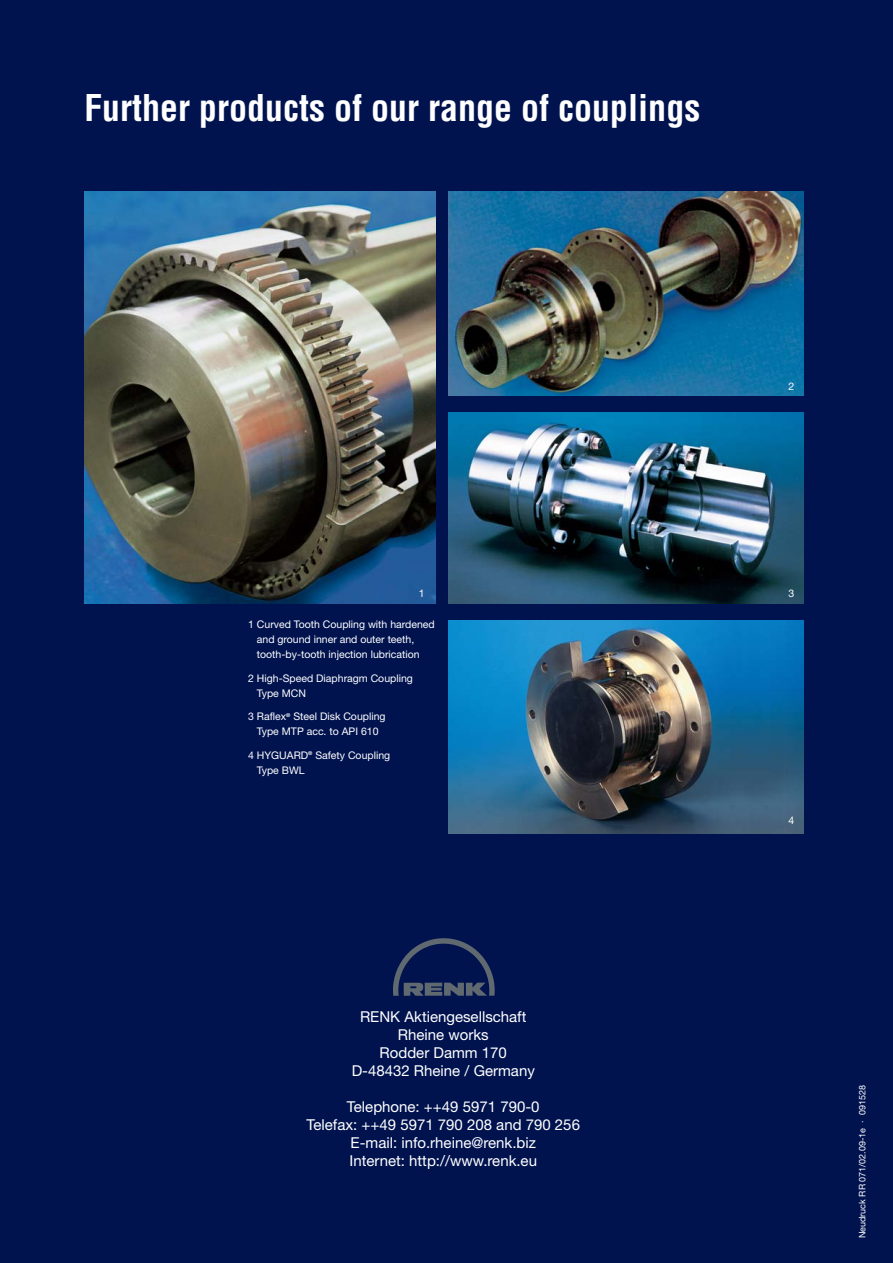
<style>
.page{position:relative;width:893px;height:1263px;background:#fff}
.page>*{position:absolute;margin:0;border:0;box-sizing:border-box;transform-origin:0 0}
.t1{font:700 condensed 36px "Helvetica";color:#fff}
.t2{font:15px/18px "Helvetica Neue";color:#fff;text-align:center}
.t3{font:10.5px/15px "Helvetica Neue";color:#fff}
.t4{font:9px "Helvetica Neue";color:#fff}
</style>
<div class="page">
<div style="left:0;top:0;width:892px;height:1263px;background:#00134f"></div>
<img style="left:85px;top:191px;width:350px;height:413px">
<img style="left:448px;top:191px;width:355px;height:205px">
<img style="left:448px;top:413px;width:355px;height:191px">
<img style="left:448px;top:621px;width:355px;height:212px">
<img style="left:393px;top:938px;width:102px;height:58px">
<h1 class="t1" style="left:84px;top:94px;width:617px">Further products of our range of couplings</h1>
<p class="t3" style="left:788px;top:380px;width:7px">2</p>
<p class="t3" style="left:419px;top:587px;width:7px">1</p>
<p class="t3" style="left:788px;top:587px;width:7px">3</p>
<p class="t3" style="left:257px;top:618px;width:179px;text-indent:-9px">1 Curved Tooth Coupling with hardened and ground inner and outer teeth, tooth-by-tooth injection lubrication</p>
<p class="t3" style="left:257px;top:672px;width:157px;text-indent:-9px">2 High-Speed Diaphragm Coupling<br>Type MCN</p>
<p class="t3" style="left:248px;top:710px;width:139px;text-align:center">3 Raflex<sup>®</sup> Steel Disk Coupling<br>Type MTP acc. to API 610</p>
<p class="t3" style="left:257px;top:749px;width:135px;text-indent:-9px">4 HYGUARD<sup>®</sup> Safety Coupling<br>Type BWL</p>
<p class="t3" style="left:788px;top:814px;width:7px">4</p>
<h2 class="t2" style="left:351px;top:1009px;width:185px">RENK Aktiengesellschaft<br>Rheine works<br>Rodder Damm 170<br>D-48432 Rheine / Germany</h2>
<h2 class="t2" style="left:306px;top:1099px;width:275px">Telephone: ++49 5971 790-0<br>Telefax: ++49 5971 790 208 and 790 256<br>E-mail: info.rheine@renk.biz<br>Internet: http://www.renk.eu</h2>
<p class="t4" style="left:859px;top:1238px;width:154px;rotate:-90deg">Neudruck RR 071/02.09-1e · 091528</p>
</div>
